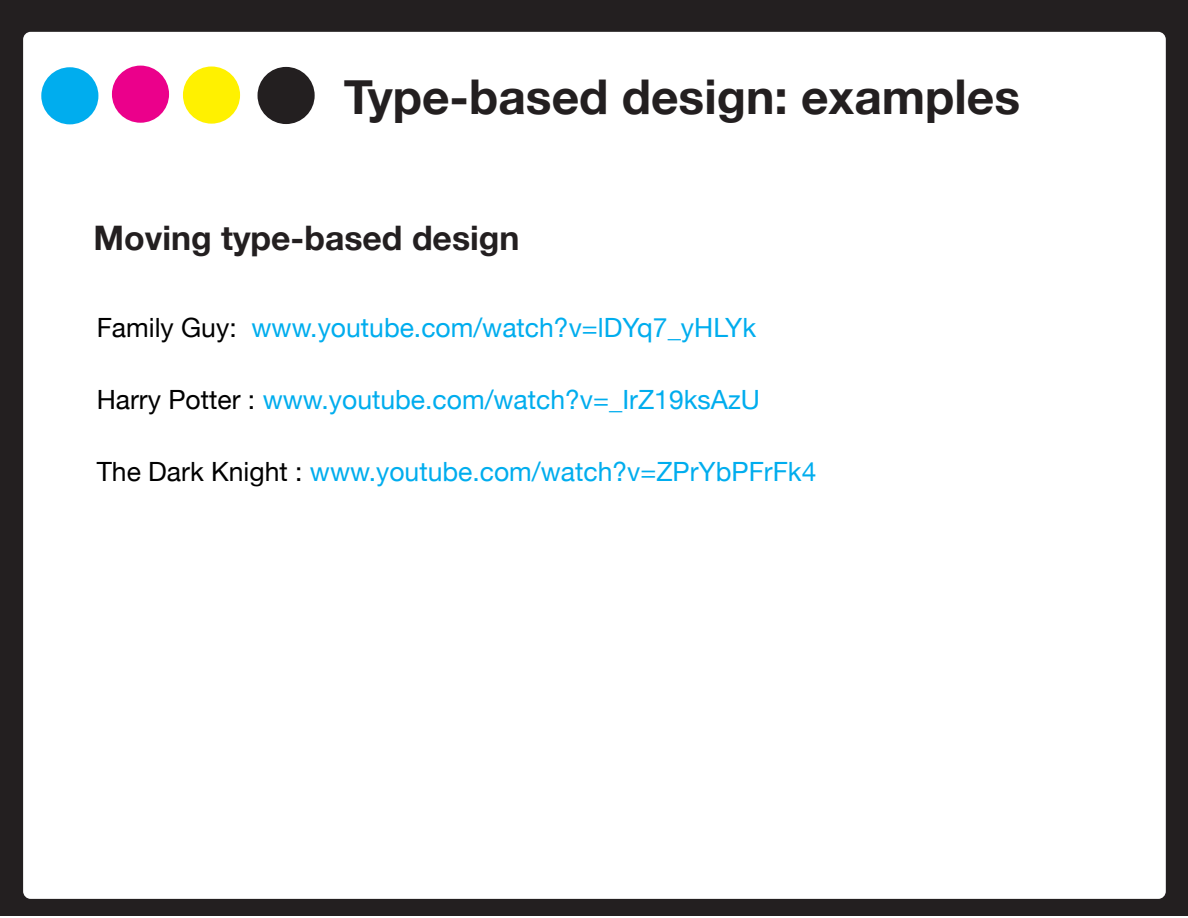
<style>
.page{position:relative;width:1188px;height:918px;background:#fff}
.page>*{position:absolute;margin:0;border:0;box-sizing:border-box;transform-origin:0 0}
.t1{font:700 48px "Helvetica Neue";color:#231f20}
.t2{font:700 33.75px "Helvetica Neue";color:#231f20}
.t3{font:26.55px "Helvetica Neue";color:#00adee}
.s1{color:#000}
</style>
<div class="page">
<div style="left:0;top:0;width:1188px;height:916px;background:#231f20"></div>
<div style="left:23px;top:32px;width:1143px;height:867px;background:#fff;border-radius:8px"></div>
<div style="left:41px;top:67px;width:57px;height:57px;background:#00adee;border-radius:50%"></div>
<div style="left:112px;top:66px;width:57px;height:57px;background:#eb008b;border-radius:50%"></div>
<div style="left:183px;top:66px;width:57px;height:58px;background:#fff100;border-radius:50%"></div>
<div style="left:258px;top:67px;width:57px;height:57px;background:#231f20;border-radius:50%"></div>
<p class="t1" style="left:344px;top:67px;width:678px">Type-based design: examples</p>
<p class="t2" style="left:94px;top:217px;width:428px">Moving type-based design</p>
<p class="t3" style="left:97px;top:311px;width:661px"><span class="s1">Family Guy:</span> www.youtube.com/watch?v=lDYq7_yHLYk</p>
<p class="t3" style="left:97px;top:383px;width:665px"><span class="s1">Harry Potter :</span> www.youtube.com/watch?v=_IrZ19ksAzU</p>
<p class="t3" style="left:97px;top:455px;width:721px"><span class="s1">The Dark Knight :</span> www.youtube.com/watch?v=ZPrYbPFrFk4</p>
</div>
